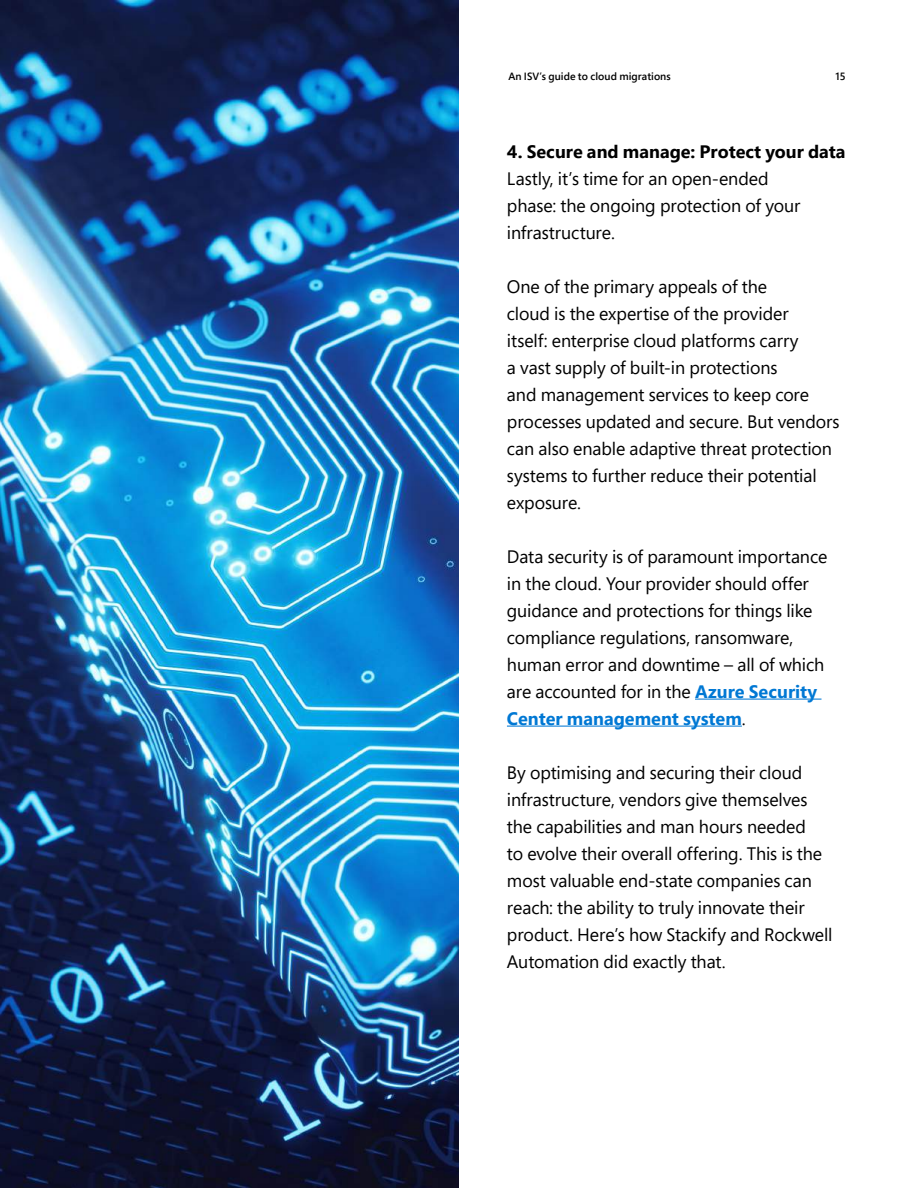
<style>
.page{position:relative;width:918px;height:1188px;background:#fff}
.page>*{position:absolute;margin:0;border:0;box-sizing:border-box;transform-origin:0 0}
.t1{font:18px/27px "Segoe Pro";letter-spacing:-.005em;color:#000}
.t2{font:700 18px "Segoe Pro";color:#000}
.t3{font:600 10.5px "Segoe Pro";letter-spacing:.005em;color:#000}
.s1{font-weight:700;color:#0078d4}
</style>
<div class="page">
<hr style="left:695px;top:699px;width:127px;height:1px;background:#0078d4">
<hr style="left:507px;top:726px;width:235px;height:1px;background:#0078d4">
<img style="left:0;top:1px;width:459px;height:1187px">
<p class="t3" style="left:508px;top:69px;width:164px">An ISV’s guide to cloud migrations</p>
<p class="t3" style="left:836px;top:69px;width:12px">15</p>
<p class="t2" style="left:507px;top:138px;width:340px">4. Secure and manage: Protect your data</p>
<p class="t1" style="left:507px;top:164px;width:295px">Lastly, it’s time for an open-ended phase: the ongoing protection of your infrastructure.</p>
<p class="t1" style="left:507px;top:272px;width:334px">One of the primary appeals of the<br>cloud is the expertise of the provider<br>itself: enterprise cloud platforms carry<br>a vast supply of built-in protections<br>and management services to keep core processes updated and secure. But vendors can also enable adaptive threat protection systems to further reduce their potential exposure.</p>
<p class="t1" style="left:507px;top:542px;width:322px">Data security is of paramount importance in the cloud. Your provider should offer guidance and protections for things like compliance regulations, ransomware, human error and downtime – all of which are accounted for in the <span class="s1">Azure Security Center management system</span>.</p>
<p class="t1" style="left:507px;top:758px;width:327px">By optimising and securing their cloud infrastructure, vendors give themselves the capabilities and man hours needed<br>to evolve their overall offering. This is the most valuable end-state companies can reach: the ability to truly innovate their product. Here’s how Stackify and Rockwell Automation did exactly that.</p>
</div>
